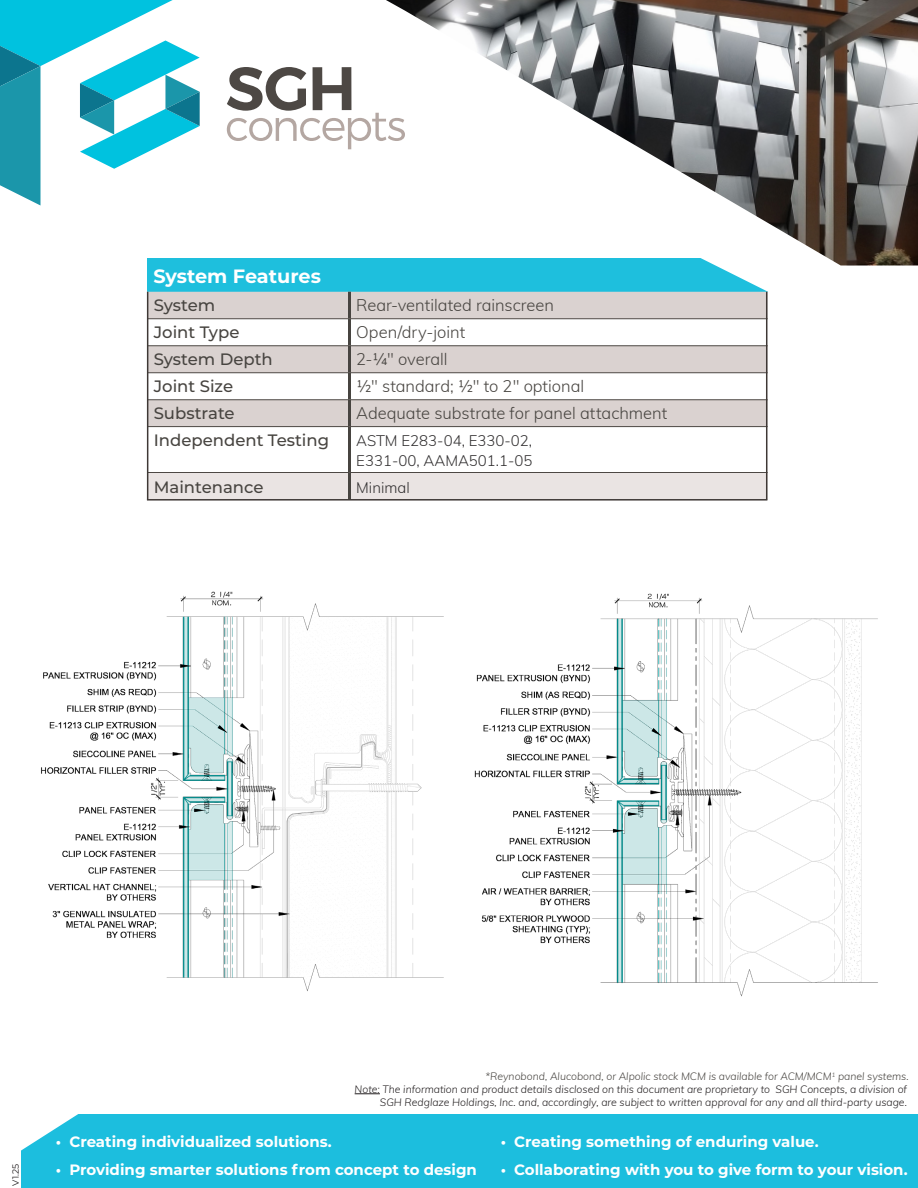
<style>
.page{position:relative;width:918px;height:1188px;background:#fff}
.page>*{position:absolute;margin:0;border:0;box-sizing:border-box;transform-origin:0 0}
.t1{font:700 19.2px "Montserrat";letter-spacing:-.005em;color:#fff}
.Graph1{font:300 16.5px "Muli";color:#474440}
.t2{font:500 16.5px "Montserrat";color:#474440}
.t3{font:700 15px "Montserrat";color:#fff}
.Graph{font:300 15px/20.2px "Muli";color:#312f30}
.t4{font:italic 300 10.5px "Muli";color:#231f20}
.Body_Copy{font:italic 300 10.5px "Muli";color:#474440}
.t5{font:9px "Montserrat";color:#231f20}
</style>
<div class="page">
<img style="left:386px;top:0;width:532px;height:266px">
<svg style="left:119px;top:1114px;width:157px;height:1px"></svg>
<svg style="left:227px;top:67px;width:178px;height:82px"></svg>
<svg style="left:0;top:0;width:200px;height:205px"></svg>
<img style="left:41px;top:591px;width:403px;height:400px">
<div style="left:147px;top:258px;width:621px;height:34px;background:#1ebfdd"></div>
<svg style="left:148px;top:292px;width:620px;height:134px;fill:#dad2d0"></svg>
<div style="left:148px;top:473px;width:620px;height:27px;background:#eae4e3"></div>
<hr style="left:348px;top:292px;width:3px;height:27px;background:#474440">
<hr style="left:348px;top:319px;width:3px;height:27px;background:#474440">
<hr style="left:348px;top:346px;width:3px;height:27px;background:#474440">
<hr style="left:348px;top:373px;width:3px;height:27px;background:#474440">
<hr style="left:348px;top:400px;width:3px;height:26px;background:#474440">
<hr style="left:348px;top:427px;width:3px;height:45px;background:#474440">
<hr style="left:348px;top:473px;width:3px;height:27px;background:#474440">
<hr style="left:147px;top:318px;width:203px;height:1px;background:#4d4844">
<hr style="left:350px;top:318px;width:418px;height:1px;background:#4d4844">
<hr style="left:147px;top:345px;width:203px;height:1px;background:#4d4844">
<hr style="left:350px;top:345px;width:418px;height:1px;background:#4d4844">
<hr style="left:147px;top:372px;width:203px;height:1px;background:#4d4844">
<hr style="left:350px;top:372px;width:418px;height:1px;background:#4d4844">
<hr style="left:147px;top:399px;width:203px;height:1px;background:#4d4844">
<hr style="left:350px;top:399px;width:418px;height:1px;background:#4d4844">
<hr style="left:147px;top:426px;width:203px;height:1px;background:#4d4844">
<hr style="left:350px;top:426px;width:418px;height:1px;background:#4d4844">
<hr style="left:147px;top:472px;width:203px;height:1px;background:#4d4844">
<hr style="left:350px;top:472px;width:418px;height:1px;background:#4d4844">
<svg style="left:695px;top:255px;width:78px;height:39px"></svg>
<hr style="left:147px;top:292px;width:1px;height:208px;background:#3e3835">
<hr style="left:147px;top:499px;width:620px;height:2px;background:#3e3835">
<hr style="left:766px;top:292px;width:1px;height:208px;background:#3e3835">
<img style="left:474px;top:593px;width:404px;height:404px">
<div style="left:22px;top:1115px;width:896px;height:73px;background:#1cbede"></div>
<svg style="left:21px;top:1114px;width:92px;height:50px"></svg>
<svg style="left:355px;top:1094px;width:25px;height:1px"></svg>
<p class="t1" style="left:153px;top:262px;width:169px">System Features</p>
<p class="t2" style="left:154px;top:293px;width:63px">System</p>
<p class="Graph1" style="left:356px;top:293px;width:199px">Rear-ventilated rainscreen</p>
<p class="t2" style="left:154px;top:320px;width:87px">Joint Type</p>
<p class="Graph1" style="left:356px;top:320px;width:111px">Open/dry-joint</p>
<p class="t2" style="left:154px;top:347px;width:121px">System Depth</p>
<p class="Graph1" style="left:356px;top:347px;width:93px">2-1⁄4″ overall</p>
<p class="t2" style="left:154px;top:374px;width:81px">Joint Size</p>
<p class="Graph1" style="left:356px;top:374px;width:229px">½″ standard; ½″ to 2″ optional</p>
<p class="t2" style="left:154px;top:401px;width:82px">Substrate</p>
<p class="Graph1" style="left:356px;top:401px;width:313px">Adequate substrate for panel attachment</p>
<p class="t2" style="left:154px;top:428px;width:177px">Independent Testing</p>
<p class="Graph" style="left:356px;top:429px;width:178px">ASTM E283-04, E330-02,<br>E331-00, AAMA501.1-05</p>
<p class="t2" style="left:154px;top:475px;width:111px">Maintenance</p>
<p class="Graph" style="left:356px;top:477px;width:55px">Minimal</p>
<p class="t5" style="left:10px;top:1186px;width:24px;rotate:-90deg">V1.25</p>
<p class="Body_Copy" style="left:486px;top:1069px;width:425px">*Reynobond, Alucobond, or Alpolic stock MCM is available for ACM/MCM<sup>1</sup> panel systems.</p>
<p class="t4" style="left:355px;top:1082px;width:554px">Note: The information and product details disclosed on this document are proprietary to SGH Concepts, a division of</p>
<p class="t4" style="left:380px;top:1094px;width:529px">SGH Redglaze Holdings, Inc. and, accordingly, are subject to written approval for any and all third-party usage.</p>
<p class="t3" style="left:501px;top:1131px;width:320px">• Creating something of enduring value.</p>
<p class="t3" style="left:501px;top:1159px;width:408px">• Collaborating with you to give form to your vision.</p>
<p class="t3" style="left:56px;top:1131px;width:277px">• Creating individualized solutions.</p>
<p class="t3" style="left:56px;top:1159px;width:423px">• Providing smarter solutions from concept to design</p>
</div>
